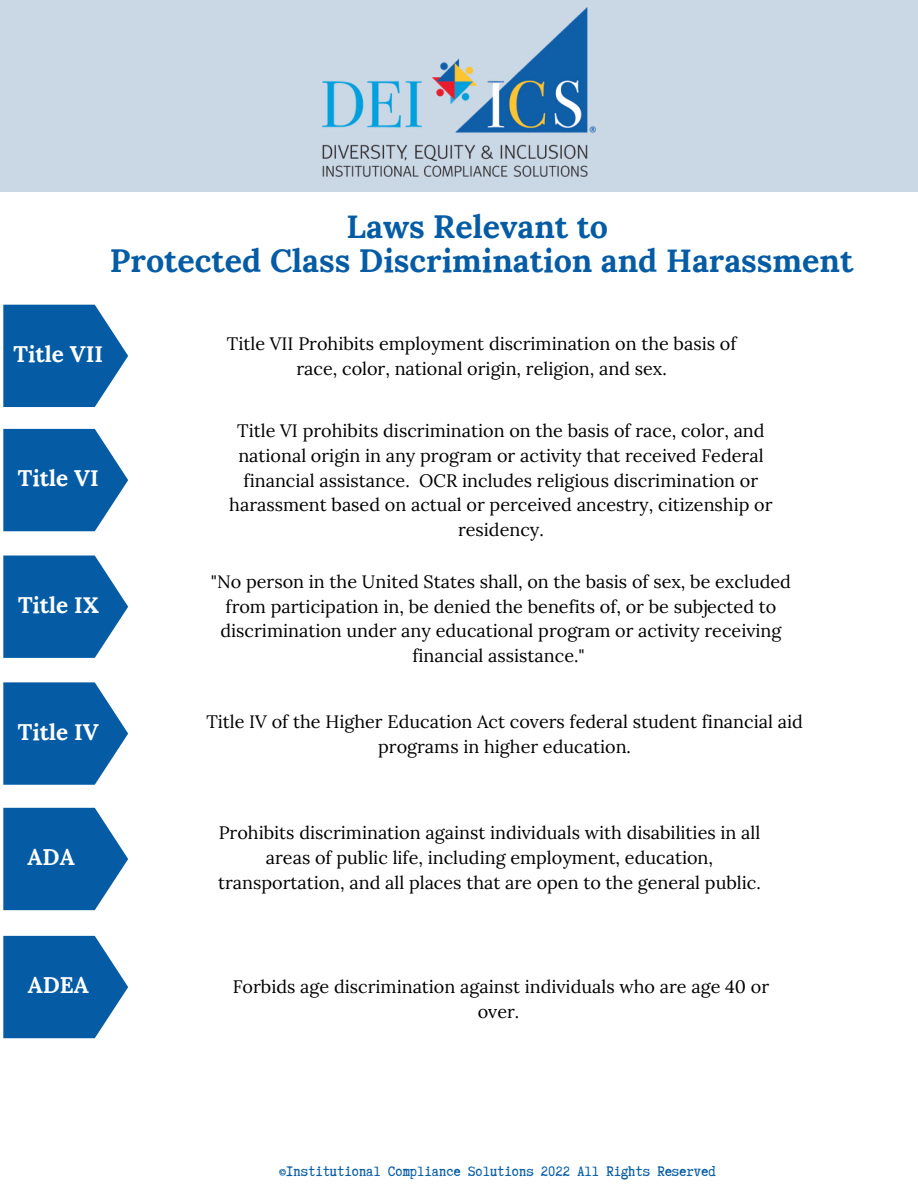
<style>
.page{position:relative;width:918px;height:1188px;background:#fff}
.page>*{position:absolute;margin:0;border:0;box-sizing:border-box;transform-origin:0 0}
.t1{font:700 32.25px "Lora";color:#055ca5}
.t2{font:700 22.5px "Lora";color:#fff}
.t3{font:18px/24.8px "Lora";color:#000;text-align:center}
.t4{font:16.35px "Truetypewriter Polygl OTT";color:#055ca5}
</style>
<div class="page">
<div style="left:0;top:0;width:918px;height:191px;background:#cad7e5"></div>
<img style="left:322px;top:7px;width:273px;height:170px">
<svg style="left:3px;top:305px;width:125px;height:102px;background:#2671b1"></svg>
<svg style="left:3px;top:429px;width:125px;height:102px;background:#2671b1"></svg>
<svg style="left:3px;top:556px;width:125px;height:102px;background:#2671b1"></svg>
<svg style="left:3px;top:682px;width:125px;height:103px;background:#2772b1"></svg>
<svg style="left:3px;top:808px;width:125px;height:102px;background:#2671b1"></svg>
<svg style="left:3px;top:936px;width:125px;height:102px;background:#2671b1"></svg>
<p class="t1" style="left:347px;top:206px;width:263px">Laws Relevant to</p>
<p class="t1" style="left:110px;top:239px;width:745px">Protected Class Discrimination and Harassment</p>
<p class="t2" style="left:14px;top:339px;width:91px">Title VII</p>
<p class="t3" style="left:227px;top:331px;width:511px">Title VII Prohibits employment discrimination on the basis of race, color, national origin, religion, and sex.</p>
<p class="t2" style="left:18px;top:463px;width:82px">Title VI</p>
<p class="t2" style="left:18px;top:590px;width:82px">Title IX</p>
<p class="t3" style="left:229px;top:418px;width:545px">Title VI prohibits discrimination on the basis of race, color, and national origin in any program or activity that received Federal financial assistance. OCR includes religious discrimination or harassment based on actual or perceived ancestry, citizenship or residency.</p>
<p class="t3" style="left:211px;top:569px;width:582px">"No person in the United States shall, on the basis of sex, be excluded from participation in, be denied the benefits of, or be subjected to discrimination under any educational program or activity receiving financial assistance."</p>
<p class="t2" style="left:18px;top:717px;width:82px">Title IV</p>
<p class="t3" style="left:206px;top:709px;width:598px">Title IV of the Higher Education Act covers federal student financial aid programs in higher education.</p>
<p class="t2" style="left:28px;top:842px;width:49px">ADA</p>
<p class="t2" style="left:28px;top:970px;width:63px">ADEA</p>
<p class="t3" style="left:218px;top:820px;width:544px">Prohibits discrimination against individuals with disabilities in all areas of public life, including employment, education, transportation, and all places that are open to the general public.</p>
<p class="t3" style="left:233px;top:974px;width:538px">Forbids age discrimination against individuals who are age 40 or over.</p>
<p class="t4" style="left:279px;top:1162px;width:438px">©Institutional Compliance Solutions 2022 All Rights Reserved</p>
</div>
